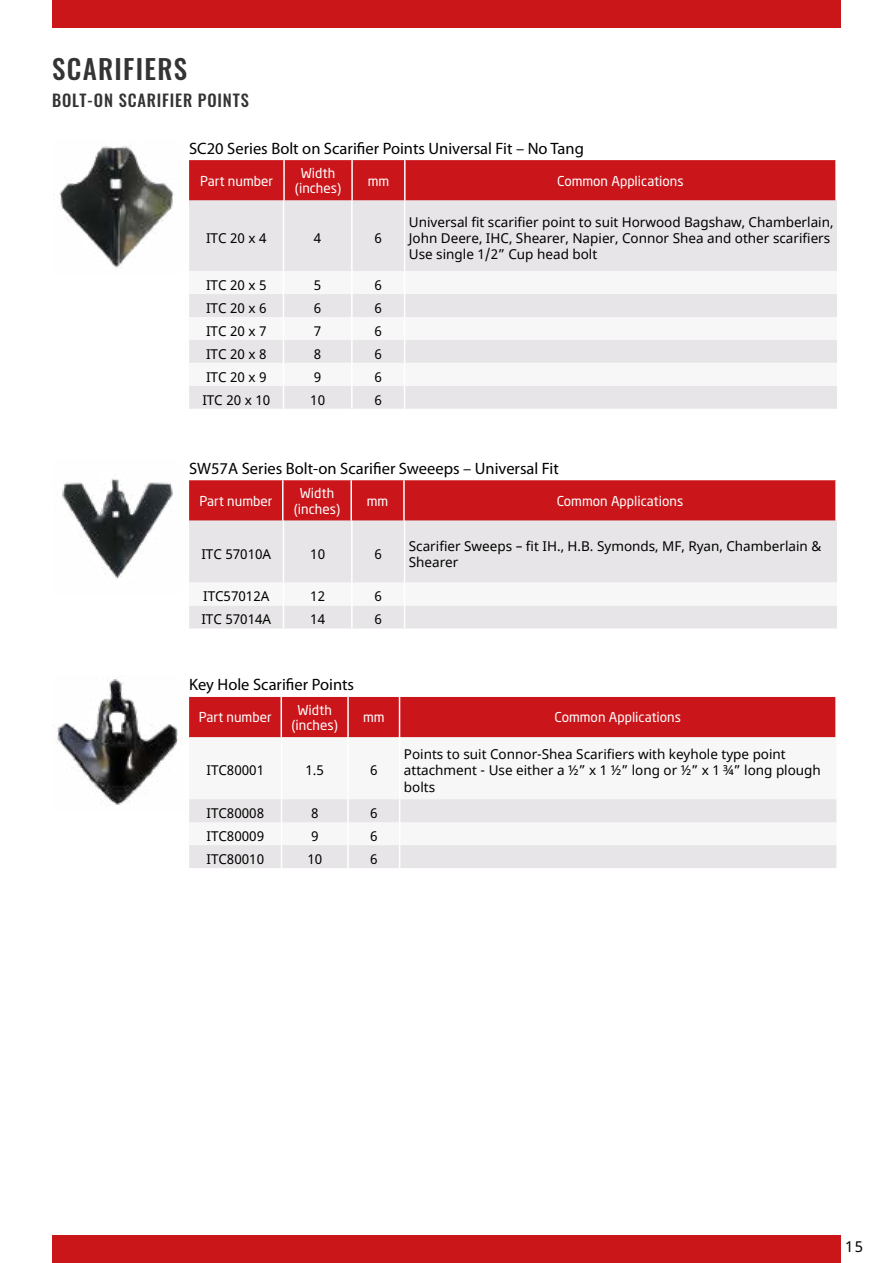
<style>
.page{position:relative;width:893px;height:1263px;background:#fff}
.page>*{position:absolute;margin:0;border:0;box-sizing:border-box;transform-origin:0 0}
.t1{font:27px "Oswald";letter-spacing:.05em;color:#343434}
.t2{font:16.5px "Myriad Pro";color:#000}
.t3{font:16.5px "Oswald";letter-spacing:.05em;color:#343434}
.t4{font:15px "Noto Sans";color:#000}
.t5{font:13.5px/16.2px "Noto Sans";color:#000}
.t6{font:13.5px/15.8px "Neo Sans Std";color:#fff;text-align:center}
</style>
<div class="page">
<div style="left:52px;top:0;width:789px;height:28px;background:#ca1519"></div>
<div style="left:52px;top:1235px;width:789px;height:28px;background:#ca1519"></div>
<img style="left:59px;top:145px;width:114px;height:123px">
<img style="left:62px;top:478px;width:111px;height:101px">
<img style="left:55px;top:678px;width:126px;height:127px">
<div style="left:189px;top:160px;width:646px;height:40px;background:#ca151a"></div>
<hr style="left:283px;top:160px;width:2px;height:41px;background:#fff">
<hr style="left:351px;top:160px;width:2px;height:41px;background:#fff">
<hr style="left:404px;top:160px;width:2px;height:41px;background:#fff">
<div style="left:189px;top:480px;width:646px;height:41px;background:#ca151a"></div>
<hr style="left:282px;top:480px;width:2px;height:41px;background:#fff">
<hr style="left:350px;top:480px;width:2px;height:41px;background:#fff">
<hr style="left:403px;top:480px;width:2px;height:41px;background:#fff">
<div style="left:189px;top:697px;width:646px;height:40px;background:#ca151a"></div>
<hr style="left:281px;top:697px;width:1px;height:40px;background:#fff">
<hr style="left:347px;top:697px;width:2px;height:40px;background:#fff">
<hr style="left:399px;top:697px;width:1px;height:40px;background:#fff">
<div style="left:189px;top:200px;width:648px;height:209px;background:#e7e5e7"></div>
<svg style="left:189px;top:271px;width:648px;height:115px"></svg>
<hr style="left:283px;top:200px;width:1px;height:71px;background:#fff">
<hr style="left:351px;top:271px;width:2px;height:23px;background:#fff">
<hr style="left:351px;top:317px;width:2px;height:23px;background:#fff">
<svg style="left:283px;top:271px;width:1px;height:138px"></svg>
<hr style="left:351px;top:363px;width:2px;height:23px;background:#fff">
<hr style="left:351px;top:200px;width:2px;height:71px;background:#fff">
<hr style="left:351px;top:294px;width:2px;height:23px;background:#fff">
<hr style="left:351px;top:340px;width:2px;height:23px;background:#fff">
<hr style="left:351px;top:386px;width:2px;height:23px;background:#fff">
<hr style="left:404px;top:200px;width:1px;height:71px;background:#fff">
<svg style="left:404px;top:271px;width:1px;height:138px"></svg>
<div style="left:189px;top:521px;width:648px;height:62px;background:#e7e5e7"></div>
<hr style="left:283px;top:521px;width:1px;height:62px;background:#fff">
<hr style="left:351px;top:521px;width:2px;height:62px;background:#fff">
<hr style="left:404px;top:521px;width:1px;height:62px;background:#fff">
<div style="left:189px;top:605px;width:648px;height:23px;background:#e7e5e7"></div>
<svg style="left:189px;top:737px;width:647px;height:1px"></svg>
<hr style="left:281px;top:737px;width:1px;height:62px;background:#fff">
<hr style="left:347px;top:737px;width:2px;height:62px;background:#fff">
<hr style="left:399px;top:737px;width:1px;height:62px;background:#fff">
<svg style="left:189px;top:799px;width:648px;height:69px"></svg>
<hr style="left:836px;top:845px;width:2px;height:23px;background:#fff">
<h1 class="t1" style="left:52px;top:45px;width:137px">SCARIFIERS</h1>
<p class="t3" style="left:52px;top:86px;width:198px">BOLT-ON SCARIFIER POINTS</p>
<p class="t2" style="left:189px;top:138px;width:396px">SC20 Series Bolt on Scarifier Points Universal Fit – No Tang</p>
<p class="t6" style="left:200px;top:173px;width:74px">Part number</p>
<p class="t6" style="left:295px;top:165px;width:48px">Width (inches)</p>
<p class="t6" style="left:368px;top:173px;width:23px">mm</p>
<p class="t6" style="left:557px;top:173px;width:128px">Common Applications</p>
<p class="t5" style="left:206px;top:230px;width:62px">ITC 20 x 4</p>
<p class="t5" style="left:314px;top:230px;width:9px">4</p>
<p class="t5" style="left:374px;top:230px;width:9px">6</p>
<p class="t5" style="left:206px;top:277px;width:62px">ITC 20 x 5</p>
<p class="t5" style="left:314px;top:277px;width:9px">5</p>
<p class="t5" style="left:374px;top:277px;width:9px">6</p>
<p class="t5" style="left:206px;top:300px;width:62px">ITC 20 x 6</p>
<p class="t5" style="left:314px;top:300px;width:9px">6</p>
<p class="t5" style="left:374px;top:300px;width:9px">6</p>
<p class="t5" style="left:206px;top:323px;width:62px">ITC 20 x 7</p>
<p class="t5" style="left:314px;top:323px;width:9px">7</p>
<p class="t5" style="left:374px;top:323px;width:9px">6</p>
<p class="t5" style="left:206px;top:346px;width:62px">ITC 20 x 8</p>
<p class="t5" style="left:314px;top:346px;width:9px">8</p>
<p class="t5" style="left:374px;top:346px;width:9px">6</p>
<p class="t5" style="left:206px;top:369px;width:62px">ITC 20 x 9</p>
<p class="t5" style="left:314px;top:369px;width:9px">9</p>
<p class="t5" style="left:374px;top:369px;width:9px">6</p>
<p class="t5" style="left:202px;top:392px;width:69px">ITC 20 x 10</p>
<p class="t5" style="left:310px;top:392px;width:16px">10</p>
<p class="t5" style="left:374px;top:392px;width:9px">6</p>
<p class="t5" style="left:409px;top:214px;width:426px">Universal fit scarifier point to suit Horwood Bagshaw, Chamberlain,<br>John Deere, IHC, Shearer, Napier, Connor Shea and other scarifiers<br>Use single 1/2” Cup head bolt</p>
<p class="t2" style="left:189px;top:458px;width:371px">SW57A Series Bolt-on Scarifier Sweeeps – Universal Fit</p>
<p class="t6" style="left:199px;top:493px;width:74px">Part number</p>
<p class="t6" style="left:294px;top:485px;width:48px">Width (inches)</p>
<p class="t6" style="left:367px;top:493px;width:23px">mm</p>
<p class="t6" style="left:557px;top:493px;width:128px">Common Applications</p>
<p class="t5" style="left:201px;top:546px;width:71px">ITC 57010A</p>
<p class="t5" style="left:310px;top:546px;width:16px">10</p>
<p class="t5" style="left:374px;top:546px;width:9px">6</p>
<p class="t5" style="left:409px;top:538px;width:414px">Scarifier Sweeps – fit IH., H.B. Symonds, MF, Ryan, Chamberlain &amp;<br>Shearer</p>
<p class="t5" style="left:203px;top:589px;width:68px">ITC57012A</p>
<p class="t5" style="left:310px;top:589px;width:16px">12</p>
<p class="t5" style="left:374px;top:589px;width:9px">6</p>
<p class="t5" style="left:201px;top:612px;width:71px">ITC 57014A</p>
<p class="t5" style="left:310px;top:612px;width:16px">14</p>
<p class="t5" style="left:374px;top:612px;width:9px">6</p>
<p class="t2" style="left:189px;top:675px;width:167px">Key Hole Scarifier Points</p>
<p class="t6" style="left:199px;top:709px;width:74px">Part number</p>
<p class="t6" style="left:291px;top:701px;width:48px">Width (inches)</p>
<p class="t6" style="left:363px;top:709px;width:23px">mm</p>
<p class="t6" style="left:554px;top:709px;width:128px">Common Applications</p>
<p class="t5" style="left:206px;top:763px;width:59px">ITC80001</p>
<p class="t5" style="left:306px;top:763px;width:20px">1.5</p>
<p class="t5" style="left:370px;top:763px;width:9px">6</p>
<p class="t5" style="left:206px;top:805px;width:59px">ITC80008</p>
<p class="t5" style="left:311px;top:805px;width:9px">8</p>
<p class="t5" style="left:370px;top:805px;width:9px">6</p>
<p class="t5" style="left:206px;top:828px;width:59px">ITC80009</p>
<p class="t5" style="left:311px;top:828px;width:9px">9</p>
<p class="t5" style="left:370px;top:828px;width:9px">6</p>
<p class="t5" style="left:206px;top:851px;width:59px">ITC80010</p>
<p class="t5" style="left:307px;top:851px;width:16px">10</p>
<p class="t5" style="left:370px;top:851px;width:9px">6</p>
<p class="t5" style="left:404px;top:747px;width:419px">Points to suit Connor-Shea Scarifiers with keyhole type point attachment - Use either a ½” x 1 ½” long or ½” x 1 ¾” long plough bolts</p>
<p class="t4" style="left:845px;top:1236px;width:19px">15</p>
</div>
